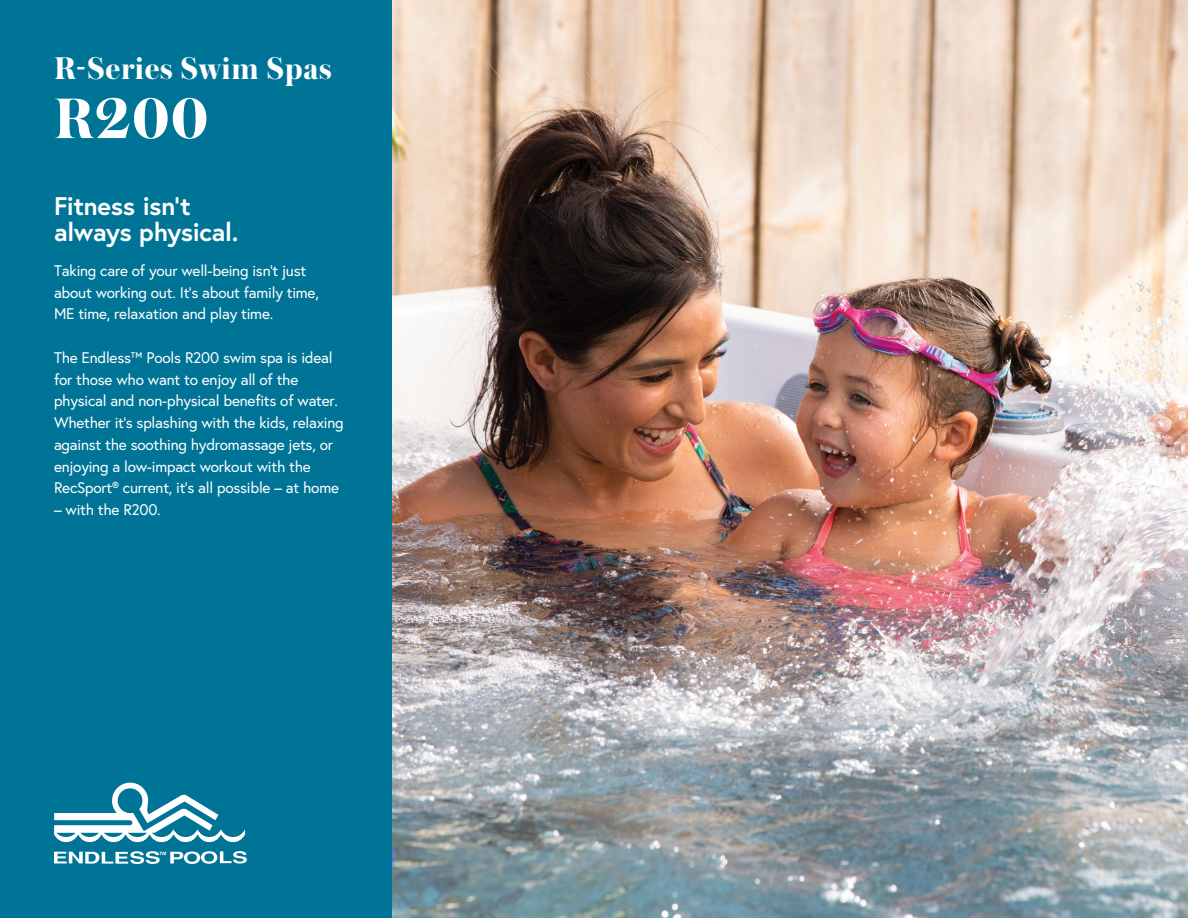
<style>
.page{position:relative;width:1188px;height:918px;background:#fff}
.page>*{position:absolute;margin:0;border:0;box-sizing:border-box;transform-origin:0 0}
.t1{font:700 60px "Austin";color:#fff}
.t2{font:700 33px "Austin";letter-spacing:.025em;color:#fff}
.t3{font:700 25.5px/25.5px "Europa";letter-spacing:-.015em;color:#fff}
.t4{font:15.3px/21.8px "Europa";letter-spacing:-.015em;color:#fff}
</style>
<div class="page">
<img style="left:392px;top:0;width:796px;height:918px">
<div style="left:0;top:0;width:392px;height:918px;background:#007497"></div>
<svg style="left:54px;top:783px;width:191px;height:59px"></svg>
<svg style="left:54px;top:851px;width:193px;height:13px"></svg>
<h2 class="t2" style="left:54px;top:44px;width:279px">R-Series Swim Spas</h2>
<h1 class="t1" style="left:54px;top:76px;width:156px">R200</h1>
<h3 class="t3" style="left:54px;top:193px;width:186px">Fitness isn’t always physical.</h3>
<p class="t4" style="left:54px;top:260px;width:266px">Taking care of your well-being isn’t just about working out. It’s about family time,<br>ME time, relaxation and play time.</p>
<p class="t4" style="left:54px;top:347px;width:291px">The Endless™ Pools R200 swim spa is ideal for those who want to enjoy all of the physical and non-physical benefits of water.<br>Whether it’s splashing with the kids, relaxing against the soothing hydromassage jets, or enjoying a low-impact workout with the RecSport® current, it’s all possible – at home</p>
<p class="t4" style="left:54px;top:499px;width:108px">– with the R200.</p>
</div>
